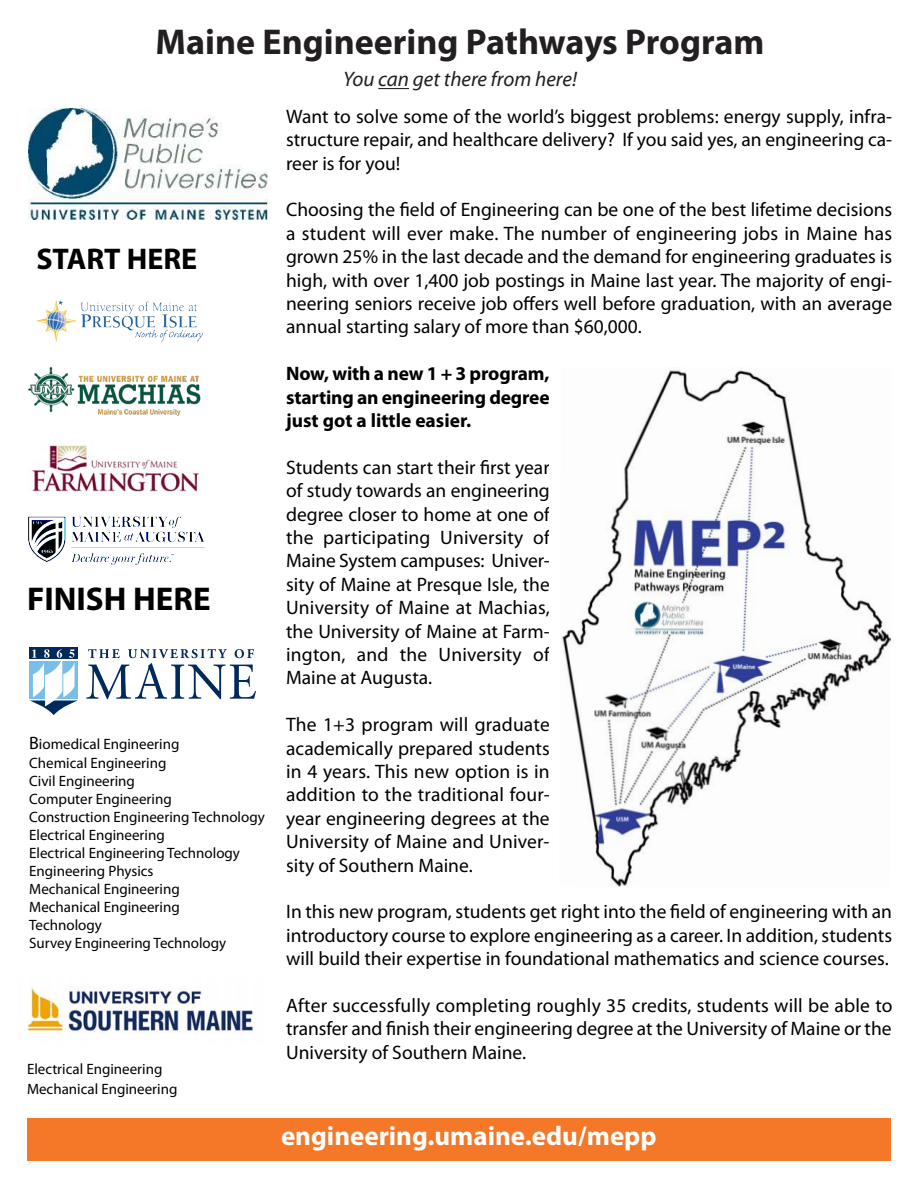
<style>
.page{position:relative;width:918px;height:1188px;background:#fff}
.page>*{position:absolute;margin:0;border:0;box-sizing:border-box;transform-origin:0 0}
.t1{font:700 36px "Myriad Pro";color:#231f20}
.t2{font:700 33px "Myriad Pro";color:#000}
.t3{font:700 30px "Myriad Pro";color:#000}
.t4{font:700 27px "Myriad Pro";color:#fff}
.t5{font:italic 21px "Myriad Pro";color:#231f20}
.t6{font:19.5px/23.4px "Myriad Pro";color:#000;text-align:justify}
.t7{font:700 19.5px/23.4px "Myriad Pro";letter-spacing:-.01em;color:#000;text-align:justify}
.t8{font:15px/18.1px "Myriad Pro";color:#000}
.s1{font-size:18px}
</style>
<div class="page">
<div style="left:27px;top:1119px;width:864px;height:42px;background:#f47827"></div>
<hr style="left:378px;top:88px;width:31px;height:1px;background:#231f20">
<svg style="left:86px;top:649px;width:170px;height:50px"></svg>
<div style="left:29px;top:648px;width:49px;height:11px;background:#00295c"></div>
<svg style="left:29px;top:649px;width:49px;height:66px"></svg>
<img style="left:27px;top:987px;width:227px;height:46px">
<img style="left:35px;top:300px;width:168px;height:42px">
<img style="left:28px;top:367px;width:173px;height:49px">
<img style="left:28px;top:445px;width:173px;height:51px">
<img style="left:28px;top:517px;width:177px;height:48px">
<img style="left:561px;top:370px;width:330px;height:517px">
<img style="left:28px;top:108px;width:240px;height:111px">
<h1 class="t1" style="left:156px;top:29px;width:610px">Maine Engineering Pathways Program</h1>
<p class="t5" style="left:343px;top:71px;width:235px">You can get there from here!</p>
<h3 class="t3" style="left:36px;top:248px;width:162px">START HERE</h3>
<h2 class="t2" style="left:27px;top:587px;width:185px">FINISH HERE</h2>
<p class="t8" style="left:29px;top:736px;width:237px"><span class="s1">B</span>iomedical Engineering<br>Chemical Engineering<br>Civil Engineering<br>Computer Engineering<br>Construction Engineering Technology<br>Electrical Engineering<br>Electrical Engineering Technology<br>Engineering Physics<br>Mechanical Engineering<br>Mechanical Engineering<br>Technology<br>Survey Engineering Technology</p>
<p class="t8" style="left:27px;top:1060px;width:152px;line-height:20.2px">Electrical Engineering<br>Mechanical Engineering</p>
<p class="t6" style="left:286px;top:106px;width:608px">Want to solve some of the world’s biggest problems: energy supply, infra&shy;structure repair, and healthcare delivery? If you said yes, an engineering ca&shy;reer is for you!</p>
<p class="t6" style="left:286px;top:200px;width:608px">Choosing the field of Engineering can be one of the best lifetime decisions a student will ever make. The number of engineering jobs in Maine has grown 25% in the last decade and the demand for engineering graduates is high, with over 1,400 job postings in Maine last year. The majority of engi&shy;neering seniors receive job offers well before graduation, with an average annual starting salary of more than $60,000.</p>
<p class="t7" style="left:286px;top:364px;width:265px">Now, with a new 1 + 3 program, starting an engineering degree just got a little easier.</p>
<p class="t6" style="left:286px;top:457px;width:265px">Students can start their first year of study towards an engineering degree closer to home at one of the participating University of Maine System campuses: Univer&shy;sity of Maine at Presque Isle, the University of Maine at Machias, the University of Maine at Farm&shy;ington, and the University of Maine at Augusta.</p>
<p class="t6" style="left:286px;top:715px;width:265px">The 1+3 program will graduate academically prepared students in 4 years. This new option is in addition to the traditional four&shy;year engineering degrees at the University of Maine and Univer&shy;sity of Southern Maine.</p>
<p class="t6" style="left:286px;top:902px;width:608px">In this new program, students get right into the field of engineering with an introductory course to explore engineering as a career. In addition, students will build their expertise in foundational mathematics and science courses.</p>
<p class="t6" style="left:286px;top:995px;width:608px">After successfully completing roughly 35 credits, students will be able to transfer and finish their engineering degree at the University of Maine or the University of Southern Maine.</p>
<h3 class="t4" style="left:281px;top:1126px;width:377px">engineering.umaine.edu/mepp</h3>
</div>
